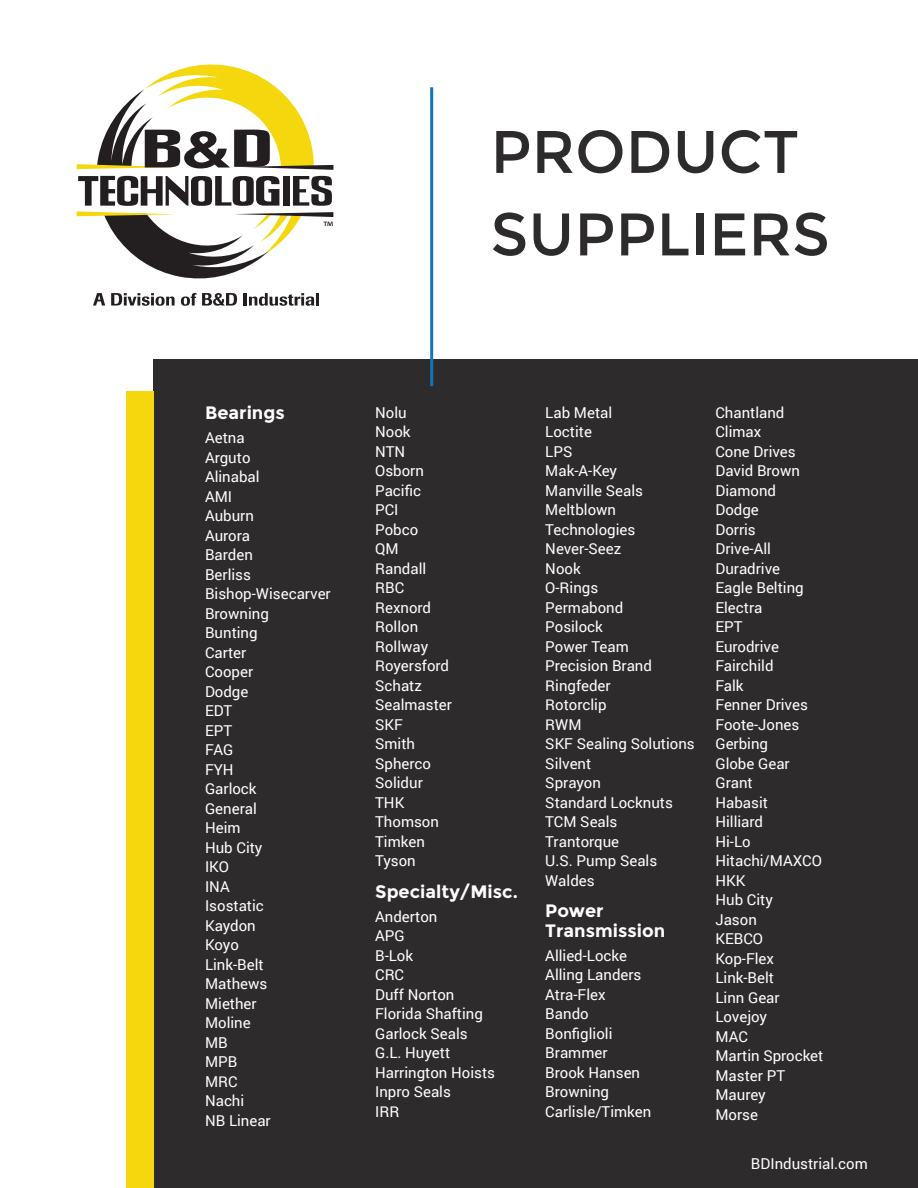
<style>
.page{position:relative;width:918px;height:1188px;background:#fff}
.page>*{position:absolute;margin:0;border:0;box-sizing:border-box;transform-origin:0 0}
.t1{font:60px/82.5px "Montserrat";color:#2e2b2c}
.t2{font:700 18px/19.5px "Montserrat";color:#fff}
.t3{font:15px/19.5px "Roboto";color:#fff}
</style>
<div class="page">
<svg style="left:77px;top:65px;width:256px;height:105px"></svg>
<svg style="left:93px;top:293px;width:12px;height:13px"></svg>
<svg style="left:111px;top:293px;width:64px;height:13px"></svg>
<svg style="left:181px;top:293px;width:56px;height:13px"></svg>
<svg style="left:244px;top:293px;width:75px;height:13px"></svg>
<svg style="left:77px;top:176px;width:256px;height:103px"></svg>
<div style="left:154px;top:359px;width:764px;height:829px;background:#2e2b2c"></div>
<div style="left:127px;top:392px;width:27px;height:796px;background:#f4d80d"></div>
<hr style="left:430px;top:87px;width:3px;height:299px;background:#1275bc">
<h1 class="t1" style="left:490px;top:111px;width:341px">PRODUCT<br>SUPPLIERS</h1>
<p class="t2" style="left:205px;top:403px;width:81px">Bearings</p>
<p class="t3" style="left:205px;top:428px;width:127px">Aetna<br>Arguto<br>Alinabal<br>AMI<br>Auburn<br>Aurora<br>Barden<br>Berliss<br>Bishop-Wisecarver<br>Browning<br>Bunting<br>Carter<br>Cooper<br>Dodge<br>EDT<br>EPT<br>FAG<br>FYH<br>Garlock<br>General<br>Heim<br>Hub City<br>IKO<br>INA<br>Isostatic<br>Kaydon<br>Koyo<br>Link-Belt<br>Mathews<br>Miether<br>Moline<br>MB<br>MPB<br>MRC<br>Nachi<br>NB Linear</p>
<p class="t3" style="left:375px;top:402px;width:78px">Nolu<br>Nook<br>NTN<br>Osborn<br>Pacific<br>PCI<br>Pobco<br>QM<br>Randall<br>RBC<br>Rexnord<br>Rollon<br>Rollway<br>Royersford<br>Schatz<br>Sealmaster<br>SKF<br>Smith<br>Spherco<br>Solidur<br>THK<br>Thomson<br>Timken<br>Tyson</p>
<p class="t2" style="left:375px;top:882px;width:144px">Specialty/Misc.</p>
<p class="t3" style="left:375px;top:906px;width:121px">Anderton<br>APG<br>B-Lok<br>CRC<br>Duff Norton<br>Florida Shafting<br>Garlock Seals<br>G.L. Huyett<br>Harrington Hoists<br>Inpro Seals<br>IRR</p>
<p class="t3" style="left:545px;top:402px;width:151px">Lab Metal<br>Loctite<br>LPS<br>Mak-A-Key<br>Manville Seals<br>Meltblown<br>Technologies<br>Never-Seez<br>Nook<br>O-Rings<br>Permabond<br>Posilock<br>Power Team<br>Precision Brand<br>Ringfeder<br>Rotorclip<br>RWM<br>SKF Sealing Solutions<br>Silvent<br>Sprayon<br>Standard Locknuts<br>TCM Seals<br>Trantorque<br>U.S. Pump Seals<br>Waldes</p>
<p class="t2" style="left:545px;top:901px;width:121px">Power<br>Transmission</p>
<p class="t3" style="left:545px;top:945px;width:107px">Allied-Locke<br>Alling Landers<br>Atra-Flex<br>Bando<br>Bonfiglioli<br>Brammer<br>Brook Hansen<br>Browning<br>Carlisle/Timken</p>
<p class="t3" style="left:715px;top:402px;width:109px">Chantland<br>Climax<br>Cone Drives<br>David Brown<br>Diamond<br>Dodge<br>Dorris<br>Drive-All<br>Duradrive<br>Eagle Belting<br>Electra<br>EPT<br>Eurodrive<br>Fairchild<br>Falk<br>Fenner Drives<br>Foote-Jones<br>Gerbing<br>Globe Gear<br>Grant<br>Habasit<br>Hilliard<br>Hi-Lo<br>Hitachi/MAXCO<br>HKK<br>Hub City<br>Jason<br>KEBCO<br>Kop-Flex<br>Link-Belt<br>Linn Gear<br>Lovejoy<br>MAC<br>Martin Sprocket<br>Master PT<br>Maurey<br>Morse</p>
<p class="t3" style="left:751px;top:1154px;width:118px">BDIndustrial.com</p>
</div>
